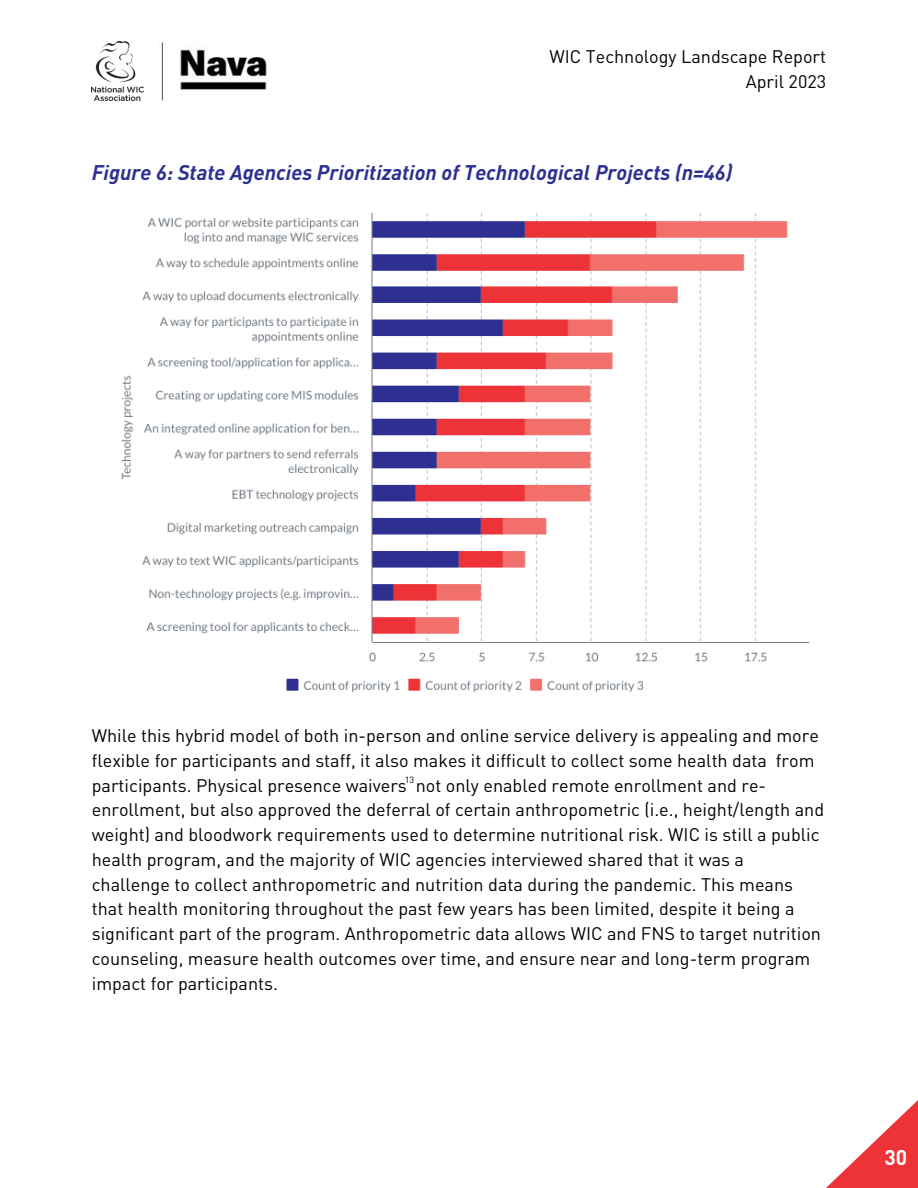
<style>
.page{position:relative;width:918px;height:1188px;background:#fff}
.page>*{position:absolute;margin:0;border:0;box-sizing:border-box;transform-origin:0 0}
.t1{font:italic 700 21px "DIN Pro";color:#2d3091}
.t2{font:700 21px "DIN Pro";color:#fff}
.t3{font:18px/24.8px "DIN Pro";color:#000}
.t4{font:9px "DIN Pro";color:#000}
</style>
<div class="page">
<img style="left:161px;top:42px;width:106px;height:59px">
<img style="left:92px;top:41px;width:52px;height:60px">
<img style="left:121px;top:213px;width:689px;height:480px">
<svg style="left:826px;top:1100px;width:92px;height:88px"></svg>
<p class="t3" style="left:550px;top:46px;width:278px;text-align:right">WIC Technology Landscape Report<br>April 2023</p>
<p class="t1" style="left:92px;top:164px;width:642px">Figure 6: State Agencies Prioritization of Technological Projects (n=46)</p>
<p class="t3" style="left:92px;top:725px;width:734px">While this hybrid model of both in-person and online service delivery is appealing and more flexible for participants and staff, it also makes it difficult to collect some health data from participants. Physical presence waivers not only enabled remote enrollment and re&shy;enrollment, but also approved the deferral of certain anthropometric (i.e., height/length and weight) and bloodwork requirements used to determine nutritional risk. WIC is still a public health program, and the majority of WIC agencies interviewed shared that it was a challenge to collect anthropometric and nutrition data during the pandemic. This means that health monitoring throughout the past few years has been limited, despite it being a significant part of the program. Anthropometric data allows WIC and FNS to target nutrition counseling, measure health outcomes over time, and ensure near and long-term program impact for participants.</p>
<p class="t4" style="left:405px;top:776px;width:11px">13</p>
<p class="t2" style="left:884px;top:1149px;width:24px">30</p>
</div>
